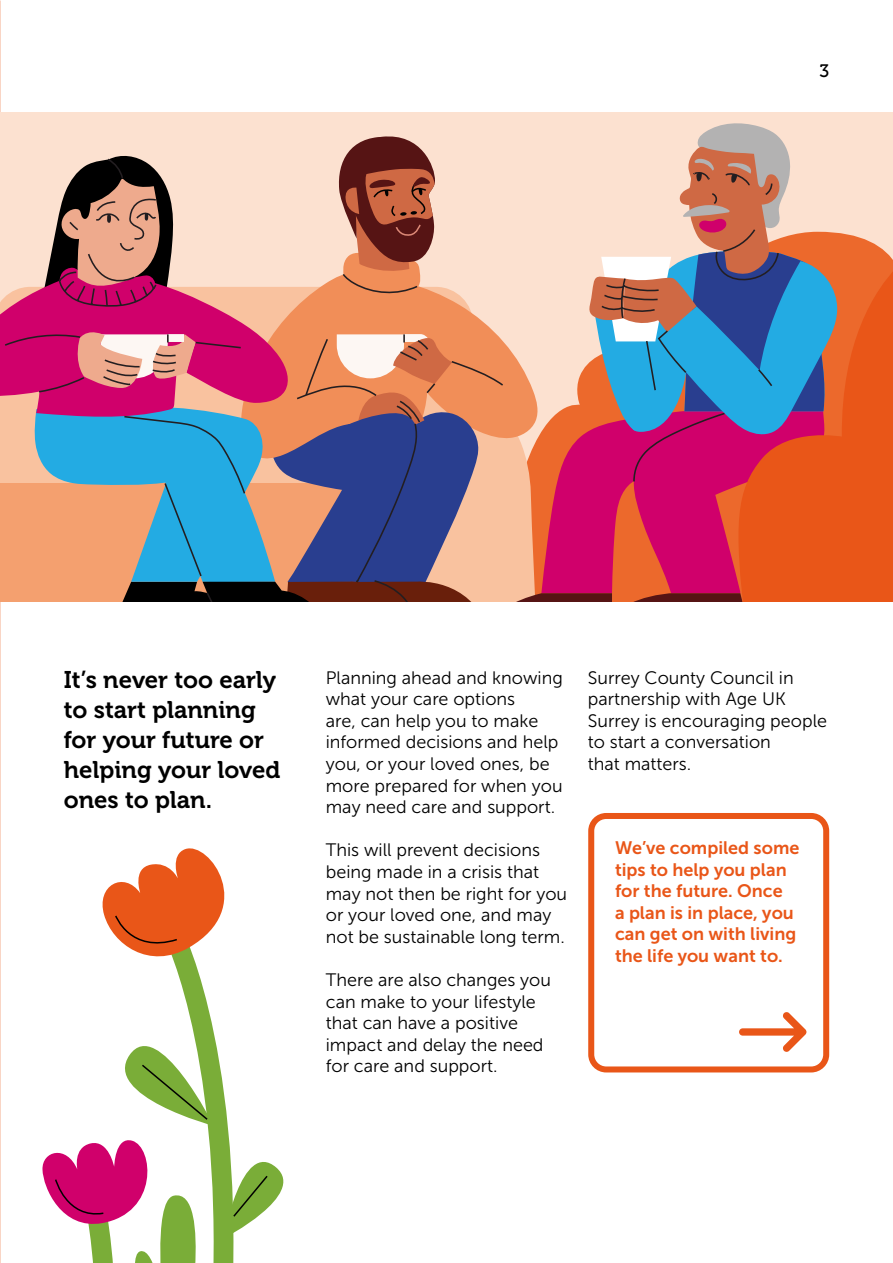
<style>
.page{position:relative;width:893px;height:1263px;background:#fff}
.page>*{position:absolute;margin:0;border:0;box-sizing:border-box;transform-origin:0 0}
.Small_Standfirst_-16pt_-_700{font:24px/30px "Museo 700";color:#000}
.Body_Copy{font:18px/21.6px "Museo Sans 300";color:#000}
.Body_Copy-2{font:18px/21.6px "Museo Sans 700";color:#e95618}
.t1{font:18px "Museo 500";color:#000}
</style>
<div class="page">
<div style="left:588px;top:813px;width:241px;height:259px;border:6px solid #e95618;border-radius:15px"></div>
<div style="left:0;top:113px;width:893px;height:489px;background:#fce1d0"></div>
<svg style="left:838px;top:267px;width:55px;height:335px;background:#e9591b"></svg>
<svg style="left:0;top:123px;width:838px;height:479px"></svg>
<svg style="left:739px;top:1012px;width:67px;height:40px"></svg>
<svg style="left:42px;top:848px;width:242px;height:415px"></svg>
<p class="t1" style="left:819px;top:61px;width:11px">3</p>
<p class="Small_Standfirst_-16pt_-_700" style="left:64px;top:665px;width:218px">It’s never too early to start planning for your future or helping your loved ones to plan.</p>
<p class="Body_Copy" style="left:326px;top:667px;width:239px">Planning ahead and knowing what your care options<br>are, can help you to make informed decisions and help you, or your loved ones, be more prepared for when you may need care and support.</p>
<p class="Body_Copy" style="left:326px;top:839px;width:243px">This will prevent decisions being made in a crisis that may not then be right for you or your loved one, and may not be sustainable long term.</p>
<p class="Body_Copy" style="left:326px;top:969px;width:227px">There are also changes you can make to your lifestyle that can have a positive impact and delay the need for care and support.</p>
<p class="Body_Copy" style="left:588px;top:667px;width:241px">Surrey County Council in partnership with Age UK<br>Surrey is encouraging people to start a conversation<br>that matters.</p>
<p class="Body_Copy-2" style="left:615px;top:837px;width:186px">We’ve compiled some tips to help you plan for the future. Once<br>a plan is in place, you can get on with living the life you want to.</p>
</div>
